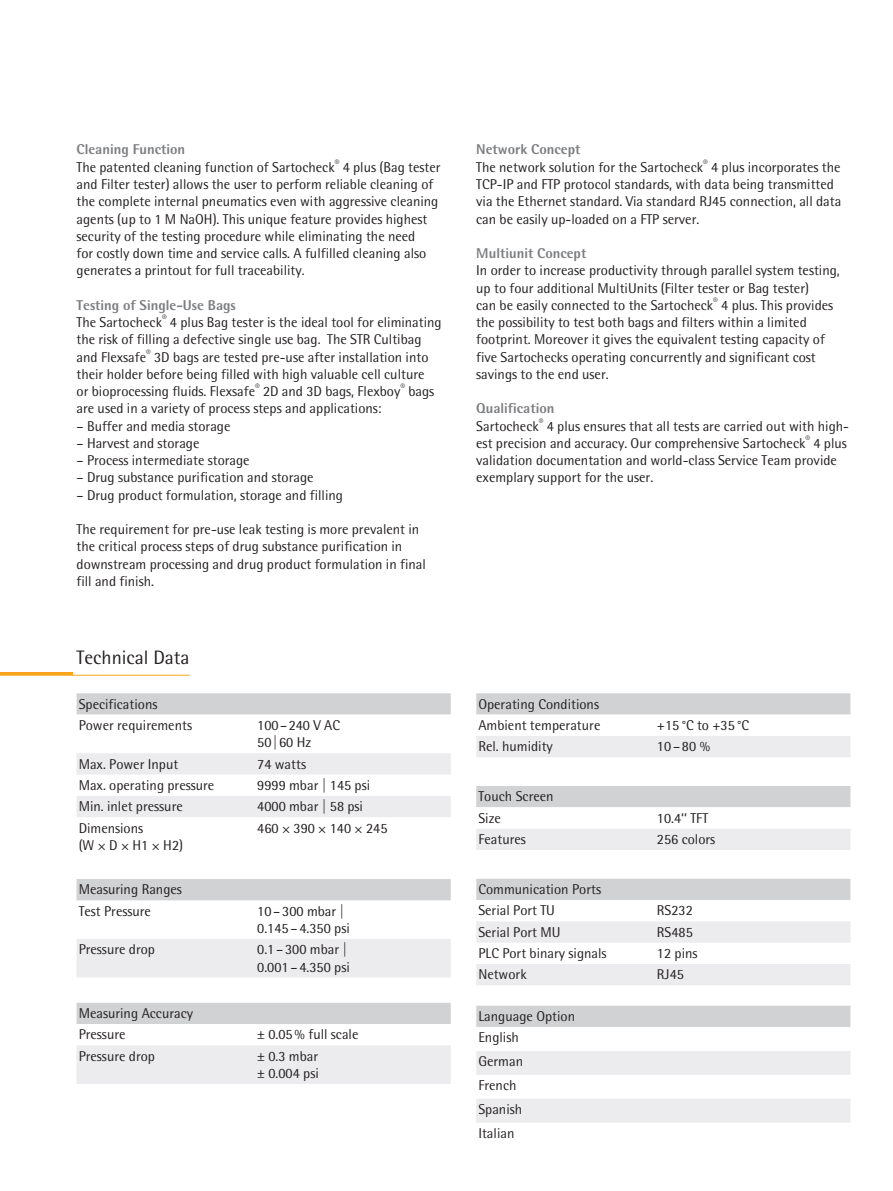
<style>
.page{position:relative;width:893px;height:1191px;background:#fff}
.page>*{position:absolute;margin:0;border:0;box-sizing:border-box;transform-origin:0 0}
.t1{font:19.5px "Sartorius Rotis Sans 2013";color:#231f20}
.t2{font:14.25px/17.2px "Sartorius Rotis Sans 2013";color:#231f20}
.t3{font:800 14.25px "Sartorius Rotis Sans 2013";color:#7c7e81}
.s1{font-weight:800;color:#7c7e81}
</style>
<div class="page">
<hr style="left:0;top:672px;width:72px;height:3px;background:#f9a51b">
<svg style="left:77px;top:693px;width:374px;height:124px"></svg>
<div style="left:77px;top:879px;width:374px;height:21px;background:#d1d2d4"></div>
<div style="left:77px;top:939px;width:374px;height:38px;background:#ececee"></div>
<svg style="left:77px;top:1003px;width:374px;height:81px"></svg>
<svg style="left:476px;top:693px;width:374px;height:64px"></svg>
<svg style="left:476px;top:786px;width:374px;height:64px"></svg>
<svg style="left:476px;top:878px;width:374px;height:107px"></svg>
<svg style="left:476px;top:1005px;width:374px;height:117px"></svg>
<hr style="left:0;top:675px;width:190px;height:1px;background:#f9a51b">
<p class="t2" style="left:77px;top:141px;width:365px"><span class="s1">Cleaning Function<br></span>The patented cleaning function of Sartocheck<sup>®</sup> 4 plus (Bag tester and Filter tester) allows the user to perform reliable cleaning of the complete internal pneumatics even with aggressive cleaning agents (up to 1 M NaOH). This unique feature provides highest security of the testing procedure while eliminating the need<br>for costly down time and service calls. A fulfilled cleaning also generates a printout for full traceability.</p>
<p class="t2" style="left:77px;top:296px;width:367px"><span class="s1">Testing of Single-Use Bags<br></span>The Sartocheck<sup>®</sup> 4 plus Bag tester is the ideal tool for eliminating the risk of filling a defective single use bag. The STR Cultibag and Flexsafe<sup>®</sup> 3D bags are tested pre-use after installation into their holder before being filled with high valuable cell culture<br>or bioprocessing fluids. Flexsafe<sup>®</sup> 2D and 3D bags, Flexboy<sup>®</sup> bags are used in a variety of process steps and applications:</p>
<p class="t2" style="left:77px;top:417px;width:155px">– Buffer and media storage</p>
<p class="t2" style="left:77px;top:434px;width:124px">– Harvest and storage</p>
<p class="t2" style="left:77px;top:451px;width:175px">– Process intermediate storage</p>
<p class="t2" style="left:77px;top:469px;width:239px">– Drug substance purification and storage</p>
<p class="t2" style="left:77px;top:486px;width:268px">– Drug product formulation, storage and filling</p>
<p class="t2" style="left:77px;top:520px;width:351px">The requirement for pre-use leak testing is more prevalent in the critical process steps of drug substance purification in downstream processing and drug product formulation in final fill and finish.</p>
<h1 class="t1" style="left:77px;top:646px;width:115px">Technical Data</h1>
<p class="t2" style="left:79px;top:693px;width:115px;line-height:21.3px">Specifications<br>Power requirements</p>
<p class="t2" style="left:257px;top:716px;width:84px">100–240 V AC<br>50|60 Hz</p>
<p class="t2" style="left:79px;top:755px;width:101px">Max. Power Input</p>
<p class="t2" style="left:257px;top:755px;width:50px">74 watts</p>
<p class="t2" style="left:79px;top:776px;width:137px">Max. operating pressure</p>
<p class="t2" style="left:257px;top:776px;width:114px">9999 mbar | 145 psi</p>
<p class="t2" style="left:79px;top:797px;width:106px">Min. inlet pressure</p>
<p class="t2" style="left:257px;top:797px;width:107px">4000 mbar | 58 psi</p>
<p class="t2" style="left:79px;top:819px;width:106px">Dimensions<br>(W D H1 H2)</p>
<p class="t2" style="left:257px;top:819px;width:132px">460 390 140 245</p>
<p class="t2" style="left:79px;top:878px;width:105px;line-height:21.3px">Measuring Ranges<br>Test Pressure</p>
<p class="t2" style="left:257px;top:902px;width:94px">10–300 mbar |<br>0.145–4.350 psi</p>
<p class="t2" style="left:79px;top:940px;width:78px">Pressure drop</p>
<p class="t2" style="left:257px;top:940px;width:94px">0.1–300 mbar |<br>0.001–4.350 psi</p>
<p class="t2" style="left:79px;top:1002px;width:116px;line-height:21.3px">Measuring Accuracy<br>Pressure</p>
<p class="t2" style="left:257px;top:1026px;width:103px">± 0.05% full scale</p>
<p class="t2" style="left:79px;top:1047px;width:78px">Pressure drop</p>
<p class="t2" style="left:257px;top:1047px;width:63px">± 0.3 mbar ± 0.004 psi</p>
<p class="t2" style="left:476px;top:141px;width:367px"><span class="s1">Network Concept<br></span>The network solution for the Sartocheck<sup>®</sup> 4 plus incorporates the TCP-IP and FTP protocol standards, with data being transmitted via the Ethernet standard. Via standard RJ45 connection, all data can be easily up-loaded on a FTP server.</p>
<p class="t3" style="left:476px;top:244px;width:112px">Multiunit Concept</p>
<p class="t2" style="left:476px;top:262px;width:365px">In order to increase productivity through parallel system testing, up to four additional MultiUnits (Filter tester or Bag tester)<br>can be easily connected to the Sartocheck<sup>®</sup> 4 plus. This provides the possibility to test both bags and filters within a limited footprint. Moreover it gives the equivalent testing capacity of five Sartochecks operating concurrently and significant cost savings to the end user.</p>
<p class="t2" style="left:476px;top:400px;width:374px"><span class="s1">Qualification<br></span>Sartocheck<sup>®</sup> 4 plus ensures that all tests are carried out with high&shy;est precision and accuracy. Our comprehensive Sartocheck<sup>®</sup> 4 plus validation documentation and world-class Service Team provide exemplary support for the user.</p>
<p class="t2" style="left:478px;top:693px;width:124px;line-height:21.3px">Operating Conditions<br>Ambient temperature</p>
<p class="t2" style="left:657px;top:716px;width:94px">+15°C to +35°C</p>
<p class="t2" style="left:478px;top:738px;width:76px">Rel. humidity</p>
<p class="t2" style="left:657px;top:738px;width:55px">10–80 %</p>
<p class="t2" style="left:478px;top:786px;width:77px;line-height:21.3px">Touch Screen<br>Size</p>
<p class="t2" style="left:657px;top:809px;width:53px">10.4‘‘ TFT</p>
<p class="t2" style="left:478px;top:830px;width:49px">Features</p>
<p class="t2" style="left:657px;top:830px;width:60px">256 colors</p>
<p class="t2" style="left:478px;top:878px;width:124px;line-height:21.3px">Communication Ports<br>Serial Port TU</p>
<p class="t2" style="left:657px;top:902px;width:37px">RS232</p>
<p class="t2" style="left:478px;top:923px;width:84px">Serial Port MU</p>
<p class="t2" style="left:657px;top:923px;width:37px">RS485</p>
<p class="t2" style="left:478px;top:944px;width:130px">PLC Port binary signals</p>
<p class="t2" style="left:657px;top:944px;width:42px">12 pins</p>
<p class="t2" style="left:478px;top:965px;width:50px">Network</p>
<p class="t2" style="left:657px;top:965px;width:28px">RJ45</p>
<p class="t2" style="left:478px;top:1005px;width:98px;line-height:21.3px">Language Option<br>English</p>
<p class="t2" style="left:478px;top:1049px;width:46px;line-height:23.9px">German<br>French<br>Spanish<br>Italian</p>
</div>
